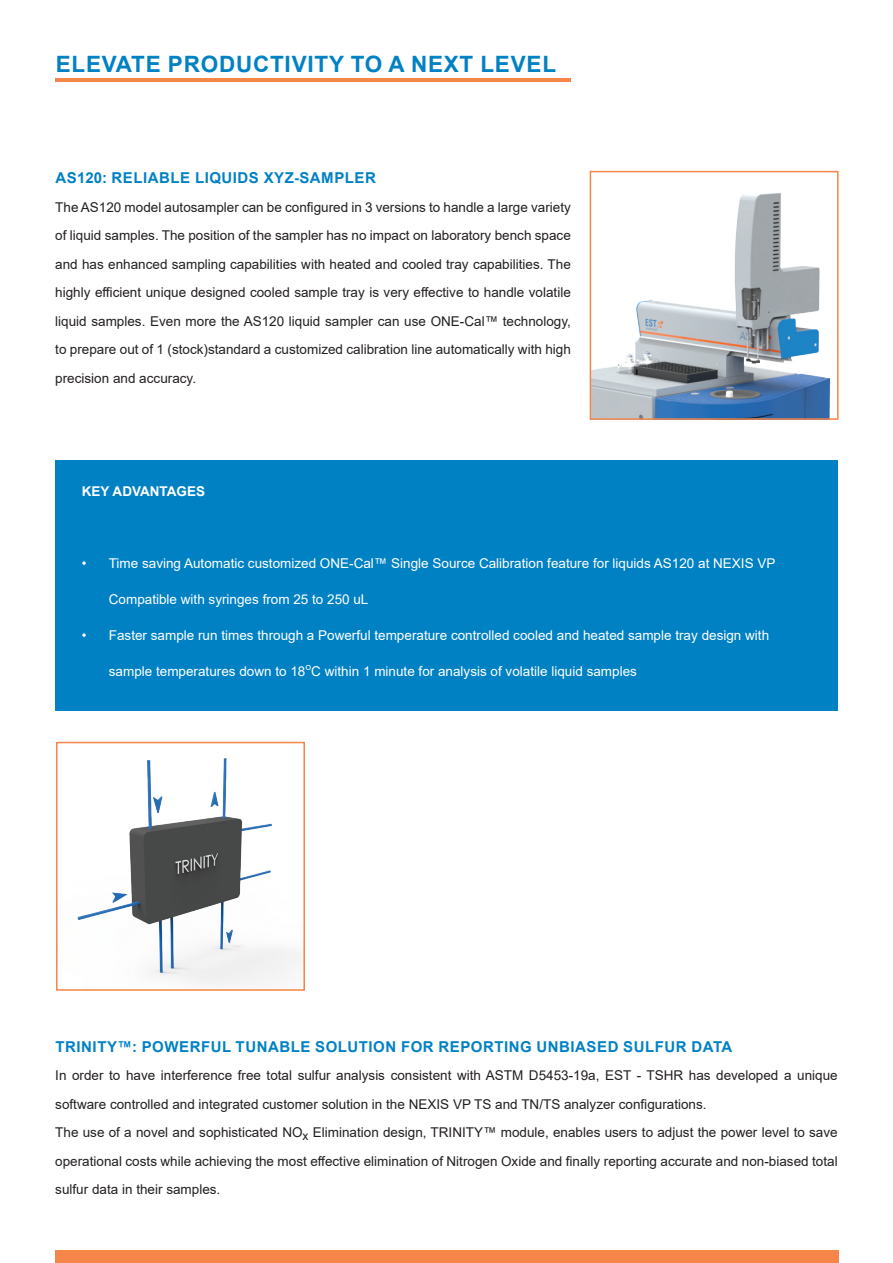
<style>
.page{position:relative;width:893px;height:1263px;background:#fff}
.page>*{position:absolute;margin:0;border:0;box-sizing:border-box;transform-origin:0 0}
.t1{font:700 22.5px "Arial";letter-spacing:.035em;color:#0081c4}
.t2{font:700 15px "Arial";letter-spacing:.035em;color:#0081c4}
.t3{font:13.5px/28.5px "Arial";color:#231f20;text-align:justify}
.t4{font:13.5px "Arial";color:#fff}
.t5{font:700 13.5px "Arial";color:#fff}
</style>
<div class="page">
<img style="left:593px;top:193px;width:238px;height:224px">
<div style="left:590px;top:171px;width:249px;height:249px;border:2px solid #f58548"></div>
<div style="left:55px;top:460px;width:783px;height:250px;background:#0081c4"></div>
<div style="left:55px;top:1250px;width:784px;height:13px;background:#f58548"></div>
<img style="left:77px;top:758px;width:225px;height:228px">
<div style="left:56px;top:742px;width:249px;height:249px;border:2px solid #f58548"></div>
<hr style="left:55px;top:79px;width:516px;height:3px;background:#f58548">
<h1 class="t1" style="left:56px;top:48px;width:502px">ELEVATE PRODUCTIVITY TO A NEXT LEVEL</h1>
<p class="t2" style="left:56px;top:167px;width:322px">AS120: RELIABLE LIQUIDS XYZ-SAMPLER</p>
<p class="t3" style="left:55px;top:193px;width:517px">The AS120 model autosampler can be configured in 3 versions to handle a large variety of liquid samples. The position of the sampler has no impact on laboratory bench space and has enhanced sampling capabilities with heated and cooled tray capabilities. The highly efficient unique designed cooled sample tray is very effective to handle volatile liquid samples. Even more the AS120 liquid sampler can use ONE-Cal™ technology, to prepare out of 1 (stock)standard a customized calibration line automatically with high precision and accuracy.</p>
<p class="t5" style="left:82px;top:482px;width:125px">KEY ADVANTAGES</p>
<p class="t4" style="left:82px;top:554px;width:695px">• Time saving Automatic customized ONE-Cal™ Single Source Calibration feature for liquids AS120 at NEXIS VP</p>
<p class="t4" style="left:109px;top:590px;width:261px">Compatible with syringes from 25 to 250 uL</p>
<p class="t4" style="left:82px;top:626px;width:689px">• Faster sample run times through a Powerful temperature controlled cooled and heated sample tray design with</p>
<p class="t4" style="left:109px;top:662px;width:530px">sample temperatures down to 18<sup>O</sup>C within 1 minute for analysis of volatile liquid samples</p>
<p class="t2" style="left:56px;top:1036px;width:678px">TRINITY™: POWERFUL TUNABLE SOLUTION FOR REPORTING UNBIASED SULFUR DATA</p>
<p class="t3" style="left:55px;top:1061px;width:784px;text-align:left">In order to have interference free total sulfur analysis consistent with ASTM D5453-19a, EST - TSHR has developed a unique software controlled and integrated customer solution in the NEXIS VP TS and TN/TS analyzer configurations.<br>The use of a novel and sophisticated NO<sub>x</sub> Elimination design, TRINITY™ module, enables users to adjust the power level to save operational costs while achieving the most effective elimination of Nitrogen Oxide and finally reporting accurate and non-biased total sulfur data in their samples.</p>
</div>
